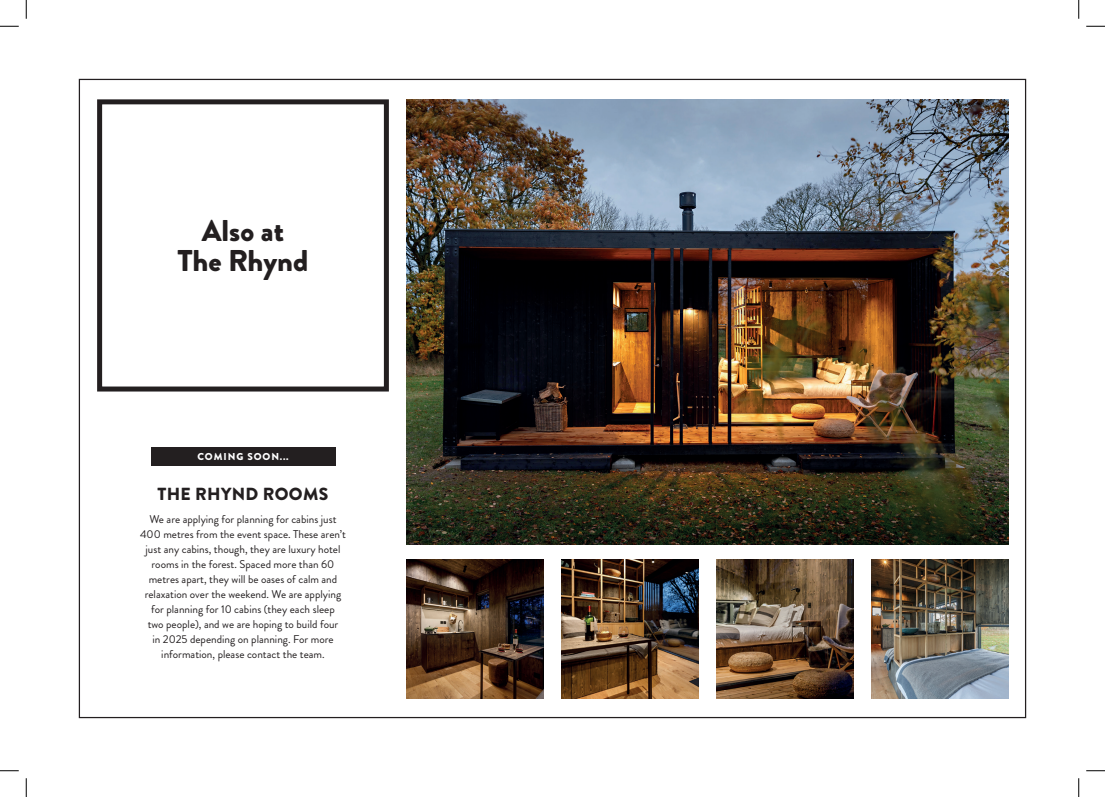
<style>
.page{position:relative;width:1105px;height:797px;background:#fff}
.page>*{position:absolute;margin:0;border:0;box-sizing:border-box;transform-origin:0 0}
.t1{font:900 30px/30px "Brandon Grotesque";color:#231f20;text-align:center}
.t2{font:900 17.5px "Brandon Grotesque";letter-spacing:.02em;color:#231f20}
.t3{font:11.25px/15px "Brandon Grotesque";color:#231f20;text-align:center}
.t4{font:900 10px "Brandon Grotesque";letter-spacing:.095em;color:#fff}
</style>
<div class="page">
<img style="left:407px;top:99px;width:601px;height:445px">
<div style="left:97px;top:99px;width:292px;height:292px;border:5px solid #231f20"></div>
<div style="left:151px;top:447px;width:184px;height:19px;background:#231f20"></div>
<img style="left:407px;top:560px;width:137px;height:138px">
<img style="left:561px;top:560px;width:137px;height:138px">
<img style="left:716px;top:560px;width:137px;height:138px">
<img style="left:871px;top:560px;width:137px;height:138px">
<svg style="left:0;top:25px;width:19px;height:2px"></svg>
<svg style="left:1086px;top:25px;width:19px;height:2px"></svg>
<svg style="left:0;top:770px;width:19px;height:1px"></svg>
<svg style="left:1086px;top:770px;width:19px;height:1px"></svg>
<svg style="left:25px;top:0;width:2px;height:19px"></svg>
<svg style="left:25px;top:778px;width:2px;height:19px"></svg>
<svg style="left:1078px;top:0;width:1px;height:19px"></svg>
<svg style="left:1078px;top:778px;width:1px;height:19px"></svg>
<h1 class="t1" style="left:178px;top:216px;width:132px">Also at<br>The Rhynd</h1>
<p class="t4" style="left:197px;top:449px;width:93px">COMING SOON...</p>
<h2 class="t2" style="left:157px;top:482px;width:172px">THE RHYND ROOMS</h2>
<p class="t3" style="left:140px;top:511px;width:207px">We are applying for planning for cabins just 400 metres from the event space. These aren’t just any cabins, though, they are luxury hotel rooms in the forest. Spaced more than 60 metres apart, they will be oases of calm and relaxation over the weekend. We are applying for planning for 10 cabins (they each sleep<br>two people), and we are hoping to build four<br>in 2025 depending on planning. For more information, please contact the team.</p>
</div>
